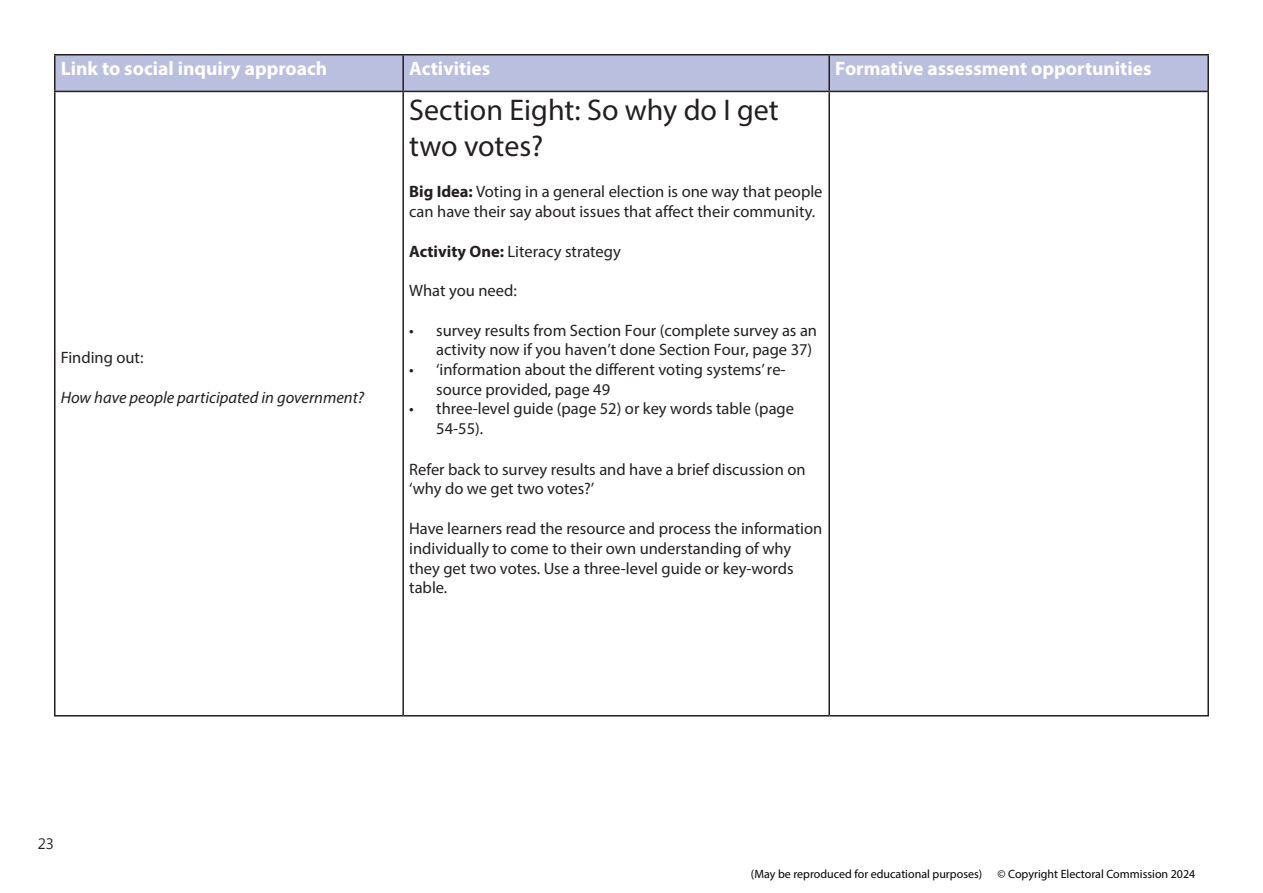
<style>
.page{position:relative;width:1263px;height:893px;background:#fff}
.page>*{position:absolute;margin:0;border:0;box-sizing:border-box;transform-origin:0 0}
.t1{font:30px/36px "Myriad Pro";color:#231f20}
.t2{font:700 19.5px "Myriad Pro";color:#fff}
.t3{font:16.5px/19.8px "Myriad Pro";color:#231f20}
.t4{font:italic 16.5px "Myriad Pro";color:#231f20}
.t5{font:15px "Myanmar Text";color:#231f20}
.t6{font:12px "Myriad Pro";color:#000}
.s1{font-weight:700}
</style>
<div class="page">
<div style="left:56px;top:56px;width:1151px;height:35px;background:#babfe0"></div>
<hr style="left:54px;top:54px;width:349px;height:2px;background:#231f20">
<hr style="left:54px;top:56px;width:2px;height:35px;background:#231f20">
<hr style="left:403px;top:54px;width:426px;height:2px;background:#231f20">
<hr style="left:402px;top:56px;width:2px;height:35px;background:#231f20">
<hr style="left:829px;top:54px;width:380px;height:2px;background:#231f20">
<hr style="left:828px;top:56px;width:2px;height:35px;background:#231f20">
<hr style="left:1207px;top:56px;width:2px;height:35px;background:#231f20">
<hr style="left:54px;top:91px;width:349px;height:1px;background:#231f20">
<hr style="left:54px;top:92px;width:2px;height:623px;background:#231f20">
<hr style="left:403px;top:91px;width:426px;height:1px;background:#231f20">
<hr style="left:402px;top:92px;width:2px;height:623px;background:#231f20">
<hr style="left:829px;top:91px;width:380px;height:1px;background:#231f20">
<hr style="left:828px;top:92px;width:2px;height:623px;background:#231f20">
<hr style="left:1207px;top:92px;width:2px;height:623px;background:#231f20">
<hr style="left:54px;top:715px;width:349px;height:1px;background:#231f20">
<hr style="left:403px;top:715px;width:426px;height:1px;background:#231f20">
<hr style="left:829px;top:715px;width:380px;height:1px;background:#231f20">
<p class="t2" style="left:61px;top:56px;width:268px">Link to social inquiry approach</p>
<p class="t2" style="left:409px;top:56px;width:83px">Activities</p>
<p class="t2" style="left:835px;top:56px;width:318px">Formative assessment opportunities</p>
<p class="t3" style="left:61px;top:347px;width:84px">Finding out:</p>
<p class="t4" style="left:61px;top:387px;width:305px">How have people participated in government?</p>
<p class="t1" style="left:409px;top:91px;width:371px">Section Eight: So why do I get two votes?</p>
<p class="t3" style="left:409px;top:182px;width:415px"><span class="s1">Big Idea:</span> Voting in a general election is one way that people can have their say about issues that affect their community.</p>
<p class="t3" style="left:409px;top:241px;width:213px"><span class="s1">Activity One:</span> Literacy strategy</p>
<p class="t3" style="left:409px;top:281px;width:109px">What you need:</p>
<p class="t3" style="left:409px;top:321px;width:409px;line-height:19px;text-align:right">• survey results from Section Four (complete survey as an activity now if you haven’t done Section Four, page 37)</p>
<p class="t3" style="left:436px;top:359px;width:351px;text-indent:-27px">• ‘information about the different voting systems’ re&shy;source provided, page 49</p>
<p class="t3" style="left:436px;top:399px;width:359px;text-indent:-27px">• three-level guide (page 52) or key words table (page<br>54-55).</p>
<p class="t3" style="left:409px;top:459px;width:398px">Refer back to survey results and have a brief discussion on ‘why do we get two votes?’</p>
<p class="t3" style="left:409px;top:518px;width:415px">Have learners read the resource and process the information individually to come to their own understanding of why they get two votes. Use a three-level guide or key-words table.</p>
<p class="t5" style="left:38px;top:835px;width:18px">23</p>
<p class="t6" style="left:751px;top:866px;width:233px">(May be reproduced for educational purposes)</p>
<p class="t6" style="left:997px;top:866px;width:199px">© Copyright Electoral Commission 2024</p>
</div>
